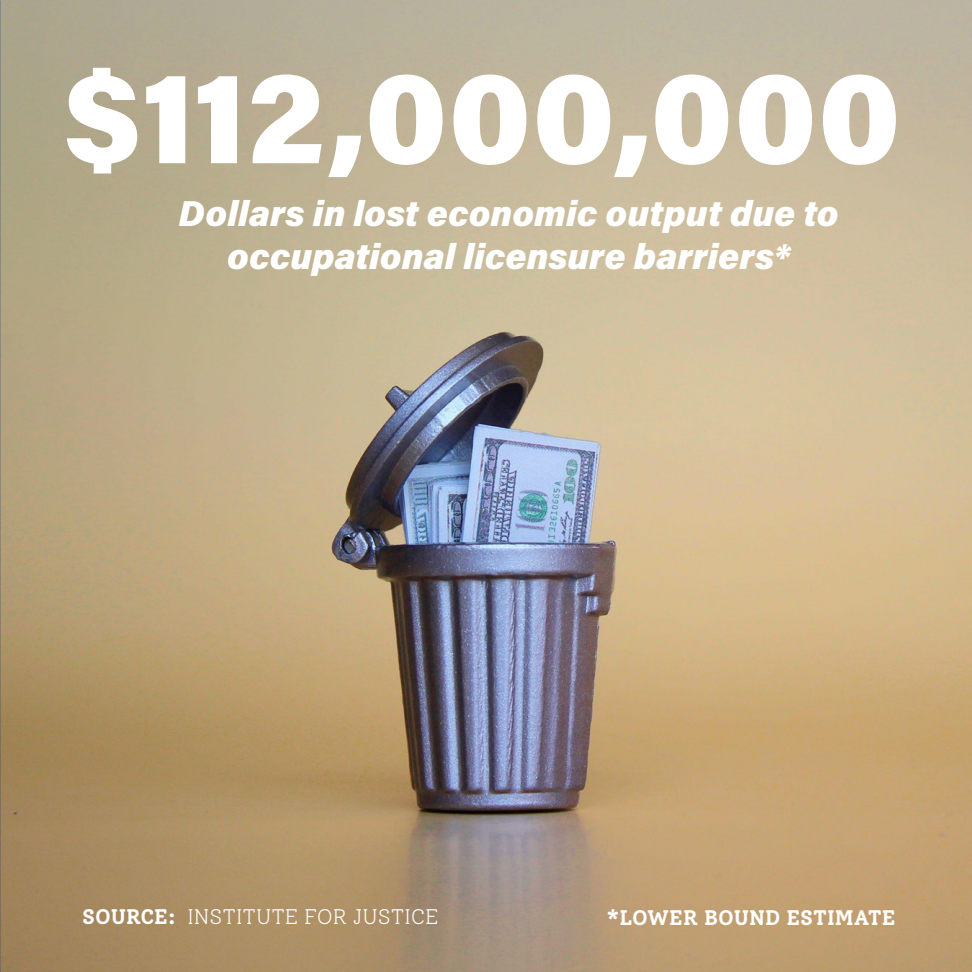
<style>
.page{position:relative;width:972px;height:972px;background:#fff}
.page>*{position:absolute;margin:0;border:0;box-sizing:border-box;transform-origin:0 0}
.t1{font:900 132px "Acumin Pro";letter-spacing:.005em;color:#fff}
.t2{font:italic 900 36px/43.2px "Acumin Pro";color:#fff;text-align:center}
.t3{font:300 21px "Solway";color:#fff}
.t4{font:700 21px "Solway";color:#fff}
.s1{font-weight:700}
</style>
<div class="page">
<img style="left:0;top:0;width:972px;height:972px">
<p class="t1" style="left:64px;top:24px;width:839px">$112,000,000</p>
<p class="t2" style="left:179px;top:189px;width:662px">Dollars in lost economic output due to occupational licensure barriers*</p>
<p class="t3" style="left:82px;top:904px;width:358px"><span class="s1">SOURCE:</span> INSTITUTE FOR JUSTICE</p>
<p class="t4" style="left:607px;top:905px;width:290px">*LOWER BOUND ESTIMATE</p>
</div>
